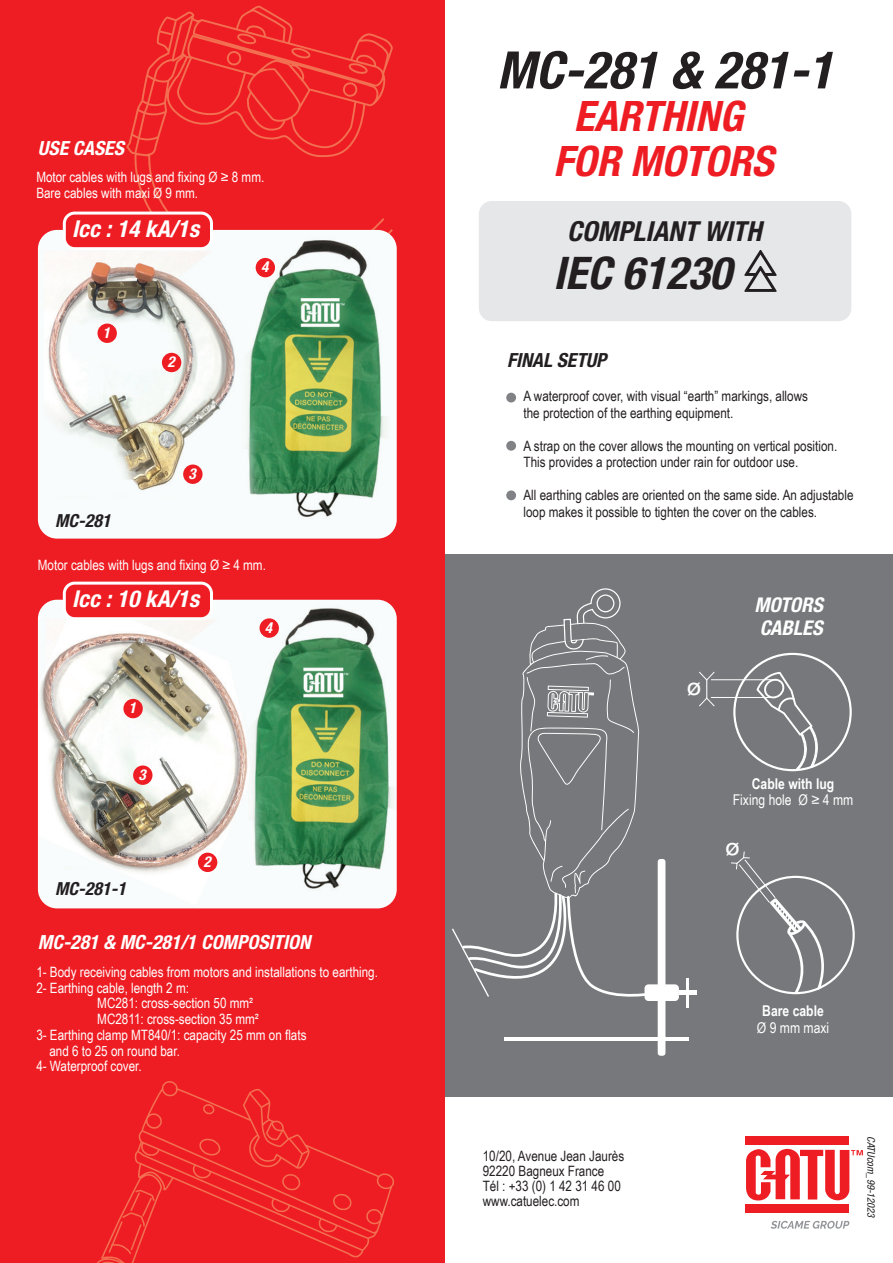
<style>
.page{position:relative;width:893px;height:1263px;background:#fff}
.page>*{position:absolute;margin:0;border:0;box-sizing:border-box;transform-origin:0 0}
.t1{font:italic 700 condensed 51.6px "Helvetica Neue LT Std";color:#231f20}
.t2{font:italic 700 condensed 45px "Helvetica Neue LT Std";color:#231f20}
.t3{font:italic 700 condensed 42px/45px "Helvetica Neue LT Std";color:#ee1d23;text-align:center}
.t4{font:italic 700 condensed 27.6px "Helvetica Neue LT Std";color:#231f20}
.t5{font:23.4px "Arial Narrow";color:#fff;scale:1.33 1}
.t6{font:italic 700 condensed 23.25px "Helvetica Neue LT Std";color:#fff}
.t7{font:italic 700 condensed 20.25px/23.4px "Helvetica Neue LT Std";color:#fff}
.t8{font:italic 700 condensed 19.5px "Helvetica Neue LT Std";color:#fff}
.t9{font:italic 700 condensed 19.5px "Helvetica Neue LT Std";color:#231f20}
.t10{font:italic 700 condensed 18px "Helvetica Neue LT Std";color:#231f20}
.t11{font:italic 700 condensed 15px "Helvetica Neue LT Std";color:#fff}
.t12{font:14.85px "Arial Narrow";color:#fff}
.t13{font:700 14.85px "Arial Narrow";color:#fff}
.t14{font:14.25px/15px "Arial Narrow";color:#231f20}
.t15{font:14.25px/15.8px "Arial Narrow";color:#fff}
.t16{font:italic condensed 10.5px "Helvetica Neue LT Std";color:#231f20}
</style>
<div class="page">
<div style="left:0;top:0;width:445px;height:1263px;background:#ee1d23"></div>
<div style="left:445px;top:555px;width:448px;height:542px;background:#76787b"></div>
<div style="left:479px;top:201px;width:372px;height:120px;background:#e6e7e9;border-radius:13px"></div>
<svg style="left:126px;top:5px;width:267px;height:225px"></svg>
<svg style="left:226px;top:33px;width:31px;height:33px"></svg>
<svg style="left:291px;top:47px;width:20px;height:12px"></svg>
<svg style="left:342px;top:81px;width:16px;height:17px"></svg>
<svg style="left:348px;top:63px;width:20px;height:11px"></svg>
<svg style="left:733px;top:653px;width:119px;height:118px"></svg>
<svg style="left:744px;top:250px;width:33px;height:42px"></svg>
<div style="left:506px;top:393px;width:10px;height:9px;background:#808285;border-radius:50%"></div>
<div style="left:506px;top:441px;width:10px;height:10px;background:#808285;border-radius:50%"></div>
<div style="left:506px;top:490px;width:10px;height:10px;background:#808285;border-radius:50%"></div>
<div style="left:745px;top:1136px;width:104px;height:9px;background:#ee1d23"></div>
<div style="left:745px;top:1204px;width:104px;height:9px;background:#ee1d23"></div>
<svg style="left:746px;top:1149px;width:117px;height:52px"></svg>
<svg style="left:771px;top:1221px;width:78px;height:8px"></svg>
<img style="left:38px;top:600px;width:359px;height:308px">
<div style="left:198px;top:853px;width:19px;height:19px;background:#ee1d23;border-radius:50%"></div>
<div style="left:123px;top:699px;width:20px;height:19px;background:#ee1d23;border-radius:50%"></div>
<div style="left:133px;top:765px;width:19px;height:20px;background:#ee1d23;border-radius:50%"></div>
<div style="left:260px;top:618px;width:19px;height:20px;background:#ee1d23;border-radius:50%"></div>
<svg style="left:97px;top:1081px;width:297px;height:182px"></svg>
<svg style="left:109px;top:1189px;width:46px;height:65px"></svg>
<img style="left:38px;top:230px;width:359px;height:309px">
<div style="left:162px;top:353px;width:19px;height:19px;background:#ee1d23;border-radius:50%"></div>
<div style="left:97px;top:324px;width:20px;height:19px;background:#ee1d23;border-radius:50%"></div>
<div style="left:183px;top:464px;width:20px;height:20px;background:#ee1d23;border-radius:50%"></div>
<div style="left:256px;top:258px;width:19px;height:19px;background:#ee1d23;border-radius:50%"></div>
<div style="left:64px;top:213px;width:147px;height:36px;background:#ee1d23;border-radius:10px"></div>
<div style="left:63px;top:212px;width:150px;height:38px;border:3px solid #fff;border-radius:10px"></div>
<div style="left:64px;top:583px;width:147px;height:36px;background:#ee1d23;border-radius:10px"></div>
<div style="left:63px;top:582px;width:150px;height:38px;border:3px solid #fff;border-radius:10px"></div>
<div style="left:658px;top:859px;width:7px;height:197px;background:#fff;border-radius:3px"></div>
<div style="left:644px;top:984px;width:35px;height:17px;background:#fff;border-radius:4px"></div>
<div style="left:679px;top:990px;width:17px;height:5px;background:#fff"></div>
<hr style="left:686px;top:978px;width:3px;height:29px;background:#fff">
<hr style="left:504px;top:1037px;width:185px;height:4px;background:#fff">
<svg style="left:452px;top:588px;width:208px;height:419px"></svg>
<hr style="left:711px;top:679px;width:65px;height:1px;background:#fff">
<hr style="left:711px;top:697px;width:64px;height:1px;background:#fff">
<svg style="left:699px;top:671px;width:17px;height:36px"></svg>
<svg style="left:731px;top:851px;width:124px;height:143px"></svg>
<h3 class="t8" style="left:38px;top:136px;width:87px">USE CASES</h3>
<p class="t15" style="left:36px;top:169px;width:229px">Motor cables with lugs and fixing Ø ≥ 8 mm.<br>Bare cables with maxi Ø 9 mm.</p>
<h3 class="t6" style="left:72px;top:215px;width:129px">Icc : 14 kA/1s</h3>
<p class="t11" style="left:103px;top:323px;width:9px">1</p>
<p class="t10" style="left:55px;top:510px;width:57px">MC-281</p>
<p class="t11" style="left:167px;top:353px;width:9px">2</p>
<p class="t11" style="left:189px;top:464px;width:9px">3</p>
<p class="t11" style="left:261px;top:258px;width:9px">4</p>
<p class="t15" style="left:38px;top:556px;width:229px">Motor cables with lugs and fixing Ø ≥ 4 mm.</p>
<h3 class="t6" style="left:72px;top:585px;width:129px">Icc : 10 kA/1s</h3>
<p class="t11" style="left:129px;top:699px;width:9px">1</p>
<p class="t11" style="left:139px;top:765px;width:9px">3</p>
<p class="t10" style="left:55px;top:878px;width:72px">MC-281-1</p>
<p class="t11" style="left:203px;top:852px;width:9px">2</p>
<p class="t11" style="left:265px;top:618px;width:9px">4</p>
<h3 class="t8" style="left:38px;top:930px;width:274px">MC-281 &amp; MC-281/1 COMPOSITION</h3>
<p class="t15" style="left:36px;top:963px;width:343px">1- Body receiving cables from motors and installations to earthing.</p>
<p class="t15" style="left:36px;top:979px;width:154px">2- Earthing cable, length 2 m:</p>
<p class="t15" style="left:97px;top:995px;width:157px">MC281: cross-section 50 mm²</p>
<p class="t15" style="left:97px;top:1011px;width:163px">MC2811: cross-section 35 mm²</p>
<p class="t15" style="left:36px;top:1026px;width:272px">3- Earthing clamp MT840/1: capacity 25 mm on flats</p>
<p class="t15" style="left:49px;top:1042px;width:132px">and 6 to 25 on round bar.</p>
<p class="t15" style="left:36px;top:1058px;width:107px">4- Waterproof cover.</p>
<h1 class="t1" style="left:497px;top:39px;width:338px">MC-281 &amp; 281-1</h1>
<h3 class="t3" style="left:553px;top:94px;width:222px">EARTHING<br>FOR MOTORS</h3>
<h3 class="t4" style="left:567px;top:214px;width:196px">COMPLIANT WITH</h3>
<h2 class="t2" style="left:553px;top:246px;width:179px">IEC 61230</h2>
<h3 class="t9" style="left:507px;top:348px;width:101px">FINAL SETUP</h3>
<p class="t14" style="left:523px;top:387px;width:286px;line-height:16.5px">A waterproof cover, with visual “earth” markings, allows the protection of the earthing equipment.</p>
<p class="t14" style="left:523px;top:437px;width:315px;line-height:16.5px">A strap on the cover allows the mounting on vertical position.<br>This provides a protection under rain for outdoor use.</p>
<p class="t14" style="left:523px;top:486px;width:331px;line-height:16.5px">All earthing cables are oriented on the same side. An adjustable loop makes it possible to tighten the cover on the cables.</p>
<h3 class="t5" style="left:686px;top:670px;width:13px">ø</h3>
<h3 class="t7" style="left:754px;top:593px;width:70px">MOTORS<br>CABLES</h3>
<p class="t13" style="left:752px;top:772px;width:84px">Cable with lug</p>
<p class="t12" style="left:733px;top:789px;width:122px">Fixing hole Ø ≥ 4 mm</p>
<p class="t14" style="left:483px;top:1147px;width:143px">10/20, Avenue Jean Jaurès<br>92220 Bagneux France<br>Tél : +33 (0) 1 42 31 46 00 www.catuelec.com</p>
<p class="t13" style="left:762px;top:1000px;width:63px">Bare cable</p>
<p class="t12" style="left:757px;top:1017px;width:74px">Ø 9 mm maxi</p>
<p class="t16" style="left:877px;top:1136px;width:84px;rotate:90deg">CATUcom_99-12023</p>
</div>
